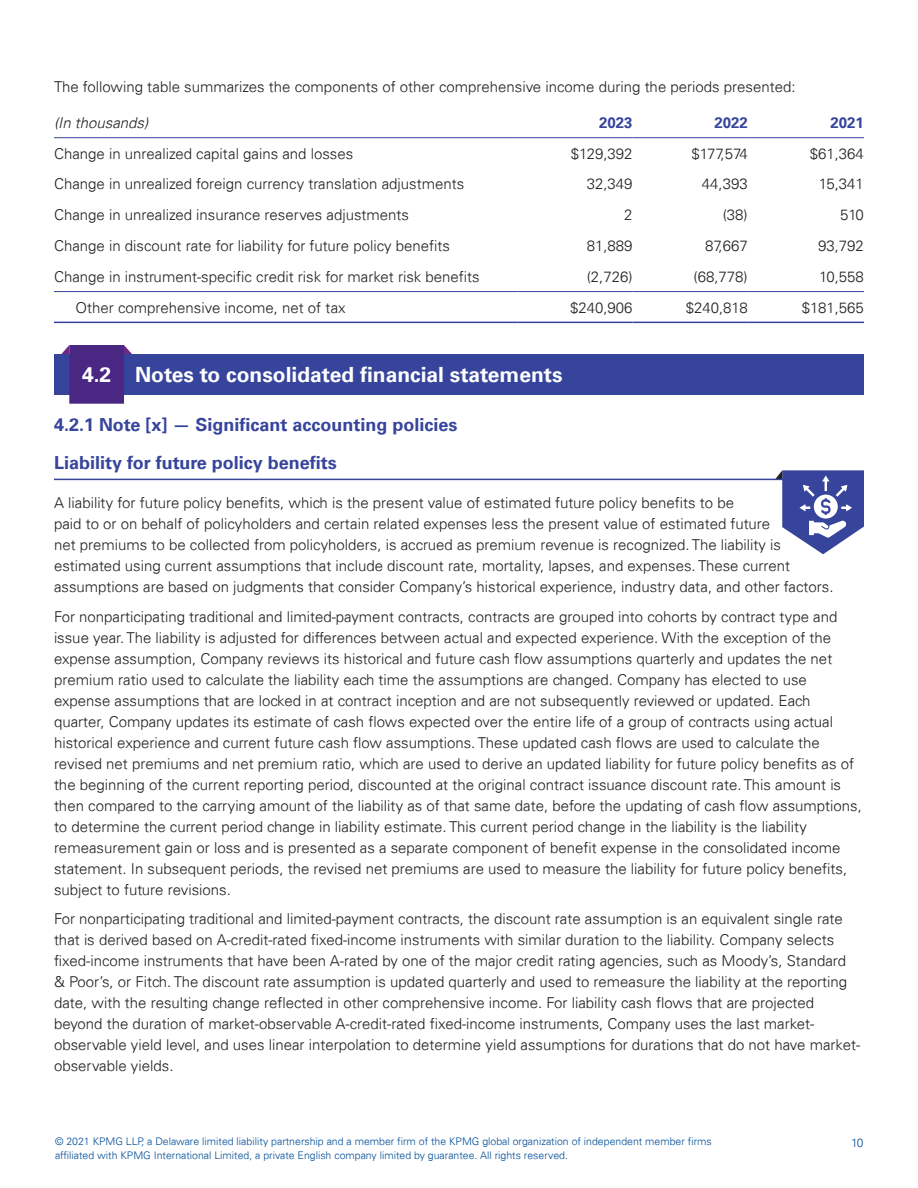
<style>
.page{position:relative;width:918px;height:1188px;background:#fff}
.page>*{position:absolute;margin:0;border:0;box-sizing:border-box;transform-origin:0 0}
.t1{font:700 21px "Universfor KPMG";color:#fff}
.t2{font:700 18px/37.2px "Universfor KPMG";color:#36449c}
.t3{font:300 15px/21px "Univers 45";color:#231f20}
.t4{font:italic 300 15px "Univers 45";color:#231f20}
.t5{font:700 15px "Univers";color:#36449c}
.t6{font:300 12px "Univers 45";color:#014d97}
.t7{font:300 10.5px "Univers 45";color:#014d97}
</style>
<div class="page">
<svg style="left:124px;top:345px;width:8px;height:9px"></svg>
<svg style="left:61px;top:345px;width:8px;height:9px"></svg>
<div style="left:54px;top:354px;width:810px;height:41px;background:#36449c"></div>
<div style="left:70px;top:346px;width:53px;height:57px;background:#4a2783"></div>
<div style="left:69px;top:345px;width:55px;height:59px;border:2px solid #4a2783"></div>
<svg style="left:54px;top:138px;width:810px;height:184px"></svg>
<hr style="left:54px;top:322px;width:463px;height:1px;background:#36449c">
<hr style="left:517px;top:322px;width:116px;height:1px;background:#36449c">
<hr style="left:633px;top:322px;width:115px;height:1px;background:#36449c">
<hr style="left:748px;top:322px;width:116px;height:1px;background:#36449c">
<hr style="left:54px;top:291px;width:463px;height:1px;background:#36449c">
<hr style="left:517px;top:291px;width:116px;height:1px;background:#36449c">
<hr style="left:633px;top:291px;width:115px;height:1px;background:#36449c">
<hr style="left:748px;top:291px;width:116px;height:1px;background:#36449c">
<hr style="left:54px;top:137px;width:463px;height:1px;background:#36449c">
<hr style="left:517px;top:137px;width:116px;height:1px;background:#36449c">
<hr style="left:633px;top:137px;width:115px;height:1px;background:#36449c">
<hr style="left:748px;top:137px;width:116px;height:1px;background:#36449c">
<hr style="left:54px;top:479px;width:734px;height:1px;background:#36449c">
<svg style="left:775px;top:470px;width:89px;height:84px"></svg>
<p class="t3" style="left:54px;top:76px;width:743px">The following table summarizes the components of other comprehensive income during the periods presented:</p>
<p class="t4" style="left:54px;top:114px;width:96px">(In thousands)</p>
<p class="t5" style="left:599px;top:114px;width:35px">2023</p>
<p class="t5" style="left:714px;top:114px;width:35px">2022</p>
<p class="t5" style="left:831px;top:114px;width:35px">2021</p>
<p class="t3" style="left:54px;top:143px;width:301px">Change in unrealized capital gains and losses</p>
<p class="t3" style="left:571px;top:143px;width:63px">$129,392</p>
<p class="t3" style="left:691px;top:143px;width:58px">$177,574</p>
<p class="t3" style="left:810px;top:143px;width:56px">$61,364</p>
<p class="t3" style="left:54px;top:174px;width:412px">Change in unrealized foreign currency translation adjustments</p>
<p class="t3" style="left:587px;top:174px;width:47px">32,349</p>
<p class="t3" style="left:702px;top:174px;width:47px">44,393</p>
<p class="t3" style="left:819px;top:174px;width:47px">15,341</p>
<p class="t3" style="left:54px;top:204px;width:357px">Change in unrealized insurance reserves adjustments</p>
<p class="t3" style="left:624px;top:204px;width:10px">2</p>
<p class="t3" style="left:723px;top:204px;width:27px">(38)</p>
<p class="t3" style="left:840px;top:204px;width:25px">510</p>
<p class="t3" style="left:54px;top:235px;width:398px">Change in discount rate for liability for future policy benefits</p>
<p class="t3" style="left:587px;top:235px;width:47px">81,889</p>
<p class="t3" style="left:705px;top:235px;width:44px">87,667</p>
<p class="t3" style="left:818px;top:235px;width:47px">93,792</p>
<p class="t3" style="left:54px;top:266px;width:427px">Change in instrument-specific credit risk for market risk benefits</p>
<p class="t3" style="left:587px;top:266px;width:47px">(2,726)</p>
<p class="t3" style="left:694px;top:266px;width:56px">(68,778)</p>
<p class="t3" style="left:819px;top:266px;width:46px">10,558</p>
<p class="t3" style="left:76px;top:297px;width:272px">Other comprehensive income, net of tax</p>
<p class="t3" style="left:570px;top:297px;width:64px">$240,906</p>
<p class="t3" style="left:686px;top:297px;width:64px">$240,818</p>
<p class="t3" style="left:802px;top:297px;width:64px">$181,565</p>
<h1 class="t1" style="left:82px;top:362px;width:482px">4.2 Notes to consolidated financial statements</h1>
<p class="t2" style="left:54px;top:407px;width:405px">4.2.1 Note [x] — Significant accounting policies<br>Liability for future policy benefits</p>
<p class="t3" style="left:54px;top:492px;width:781px">A liability for future policy benefits, which is the present value of estimated future policy benefits to be<br>paid to or on behalf of policyholders and certain related expenses less the present value of estimated future<br>net premiums to be collected from policyholders, is accrued as premium revenue is recognized. The liability is estimated using current assumptions that include discount rate, mortality, lapses, and expenses. These current assumptions are based on judgments that consider Company’s historical experience, industry data, and other factors.</p>
<p class="t3" style="left:54px;top:606px;width:809px">For nonparticipating traditional and limited-payment contracts, contracts are grouped into cohorts by contract type and issue year. The liability is adjusted for differences between actual and expected experience. With the exception of the expense assumption, Company reviews its historical and future cash flow assumptions quarterly and updates the net premium ratio used to calculate the liability each time the assumptions are changed. Company has elected to use expense assumptions that are locked in at contract inception and are not subsequently reviewed or updated. Each quarter, Company updates its estimate of cash flows expected over the entire life of a group of contracts using actual historical experience and current future cash flow assumptions. These updated cash flows are used to calculate the revised net premiums and net premium ratio, which are used to derive an updated liability for future policy benefits as of the beginning of the current reporting period, discounted at the original contract issuance discount rate. This amount is then compared to the carrying amount of the liability as of that same date, before the updating of cash flow assumptions, to determine the current period change in liability estimate. This current period change in the liability is the liability remeasurement gain or loss and is presented as a separate component of benefit expense in the consolidated income statement. In subsequent periods, the revised net premiums are used to measure the liability for future policy benefits, subject to future revisions.</p>
<p class="t3" style="left:54px;top:909px;width:808px">For nonparticipating traditional and limited-payment contracts, the discount rate assumption is an equivalent single rate that is derived based on A-credit-rated fixed-income instruments with similar duration to the liability. Company selects fixed-income instruments that have been A-rated by one of the major credit rating agencies, such as Moody’s, Standard &amp; Poor’s, or Fitch. The discount rate assumption is updated quarterly and used to remeasure the liability at the reporting date, with the resulting change reflected in other comprehensive income. For liability cash flows that are projected beyond the duration of market-observable A-credit-rated fixed-income instruments, Company uses the last market&shy;observable yield level, and uses linear interpolation to determine yield assumptions for durations that do not have market&shy;observable yields.</p>
<p class="t7" style="left:55px;top:1135px;width:658px">© 2021 KPMG LLP, a Delaware limited liability partnership and a member firm of the KPMG global organization of independent member firms</p>
<p class="t6" style="left:851px;top:1135px;width:14px">10</p>
<p class="t7" style="left:55px;top:1149px;width:514px">affiliated with KPMG International Limited, a private English company limited by guarantee. All rights reserved.</p>
</div>
